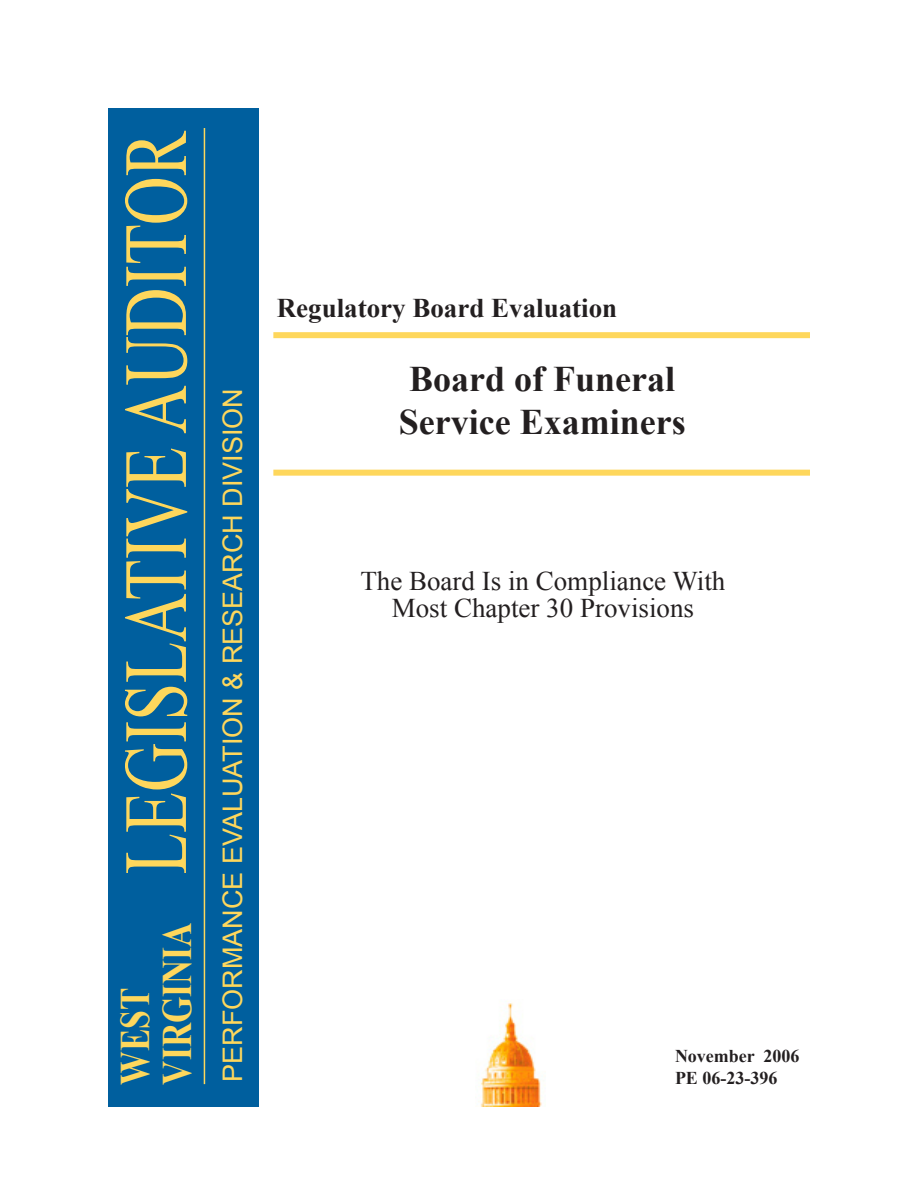
<style>
.page{position:relative;width:918px;height:1188px;background:#fff}
.page>*{position:absolute;margin:0;border:0;box-sizing:border-box;transform-origin:0 0}
.t1{font:90px "Times New Roman";color:#fed75c;scale:.75 1}
.t2{font:700 42px "Times New Roman";color:#fed75c;scale:.8 1}
.t3{font:700 36px/43.2px "Times New Roman";color:#231f20}
.t4{font:27px/27px "Times New Roman";color:#231f20;text-align:center}
.t5{font:27px "Arial";color:#fed75c}
.t6{font:700 27px "Times New Roman";color:#231f20}
.t7{font:700 18px/21.6px "Times New Roman";color:#231f20}
.s1{font-weight:700;font-size:42px}
</style>
<div class="page">
<div style="left:108px;top:108px;width:150px;height:999px;background:#005f9e"></div>
<hr style="left:204px;top:128px;width:1px;height:956px;background:#fed75c">
<div style="left:273px;top:470px;width:537px;height:6px;background:#fed75c"></div>
<div style="left:273px;top:332px;width:537px;height:6px;background:#fed75c"></div>
<img style="left:478px;top:1003px;width:64px;height:104px">
<h1 class="t1" style="left:95px;top:1085px;width:1274px;rotate:-90deg"><span class="s1">VIRGINIA</span> LEGISLATIVE AUDITOR</h1>
<h2 class="t2" style="left:106px;top:1085px;width:123px;rotate:-90deg">WEST</h2>
<p class="t5" style="left:215px;top:1082px;width:695px;rotate:-90deg">PERFORMANCE EVALUATION &amp; RESEARCH DIVISION</p>
<p class="t6" style="left:277px;top:290px;width:342px">Regulatory Board Evaluation</p>
<h3 class="t3" style="left:399px;top:356px;width:288px">Board of Funeral<br>Service Examiners</h3>
<p class="t4" style="left:360px;top:567px;width:367px">The Board Is in Compliance With<br>Most Chapter 30 Provisions</p>
<p class="t7" style="left:675px;top:1045px;width:126px">November 2006<br>PE 06-23-396</p>
</div>
